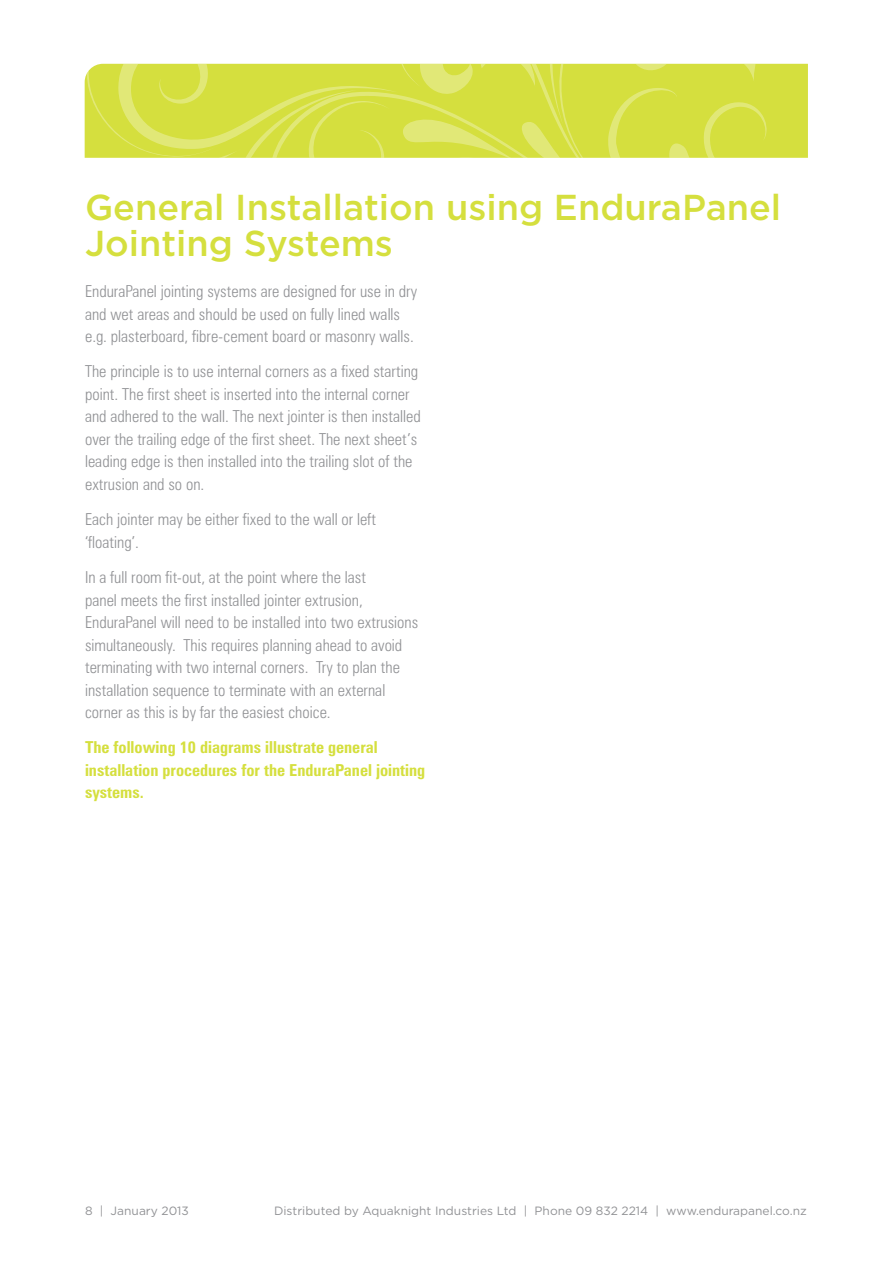
<style>
.page{position:relative;width:893px;height:1263px;background:#fff}
.page>*{position:absolute;margin:0;border:0;box-sizing:border-box;transform-origin:0 0}
.t1{font:500 36px/36px "Gotham";color:#d5df3e}
.t2{font:300 condensed 16.5px/22.5px "Zurich BT";color:#919295}
.t3{font:700 condensed 16.5px/22.5px "Zurich BT";color:#d5df3e}
.t4{font:12px "Gotham";color:#919295}
</style>
<div class="page">
<svg style="left:793px;top:64px;width:15px;height:94px"></svg>
<svg style="left:85px;top:64px;width:708px;height:94px;background:#d6e047"></svg>
<h1 class="t1" style="left:85px;top:189px;width:698px">General Installation using EnduraPanel<br>Jointing Systems</h1>
<p class="t2" style="left:85px;top:280px;width:334px">EnduraPanel jointing systems are designed for use in dry and wet areas and should be used on fully lined walls e.g. plasterboard, fibre-cement board or masonry walls.</p>
<p class="t2" style="left:85px;top:360px;width:337px">The principle is to use internal corners as a fixed starting point. The first sheet is inserted into the internal corner and adhered to the wall. The next jointer is then installed over the trailing edge of the first sheet. The next sheet’s leading edge is then installed into the trailing slot of the extrusion and so on.</p>
<p class="t2" style="left:85px;top:508px;width:292px">Each jointer may be either fixed to the wall or left ‘floating’.</p>
<p class="t2" style="left:85px;top:566px;width:335px">In a full room fit-out, at the point where the last<br>panel meets the first installed jointer extrusion, EnduraPanel will need to be installed into two extrusions simultaneously. This requires planning ahead to avoid terminating with two internal corners. Try to plan the installation sequence to terminate with an external corner as this is by far the easiest choice.</p>
<p class="t3" style="left:85px;top:736px;width:342px">The following 10 diagrams illustrate general installation procedures for the EnduraPanel jointing systems.</p>
<p class="t4" style="left:85px;top:1203px;width:105px">8 | January 2013</p>
<p class="t4" style="left:274px;top:1203px;width:534px">Distributed by Aquaknight Industries Ltd | Phone 09 832 2214 | www.endurapanel.co.nz</p>
</div>
